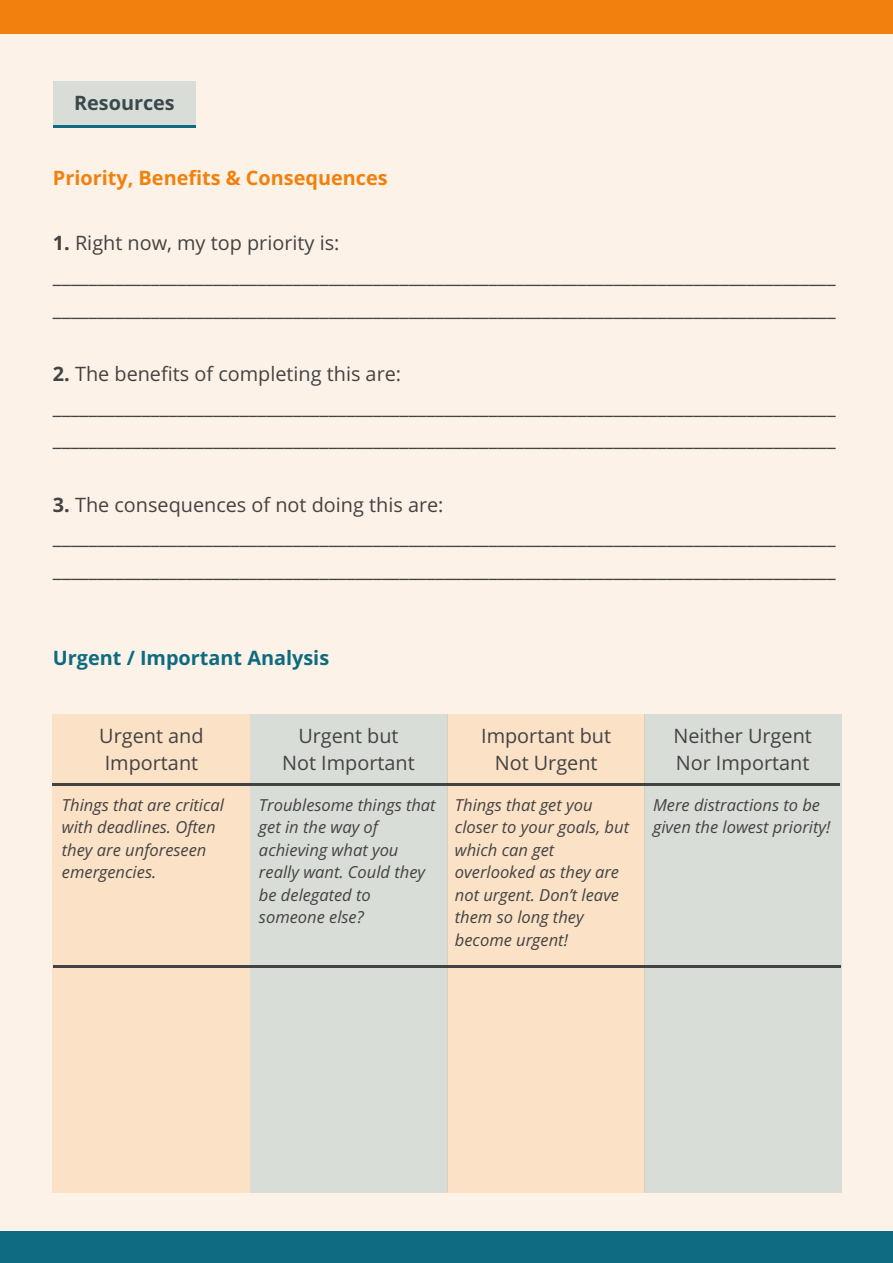
<style>
.page{position:relative;width:893px;height:1263px;background:#fdf2e7}
.page>*{position:absolute;margin:0;border:0;box-sizing:border-box;transform-origin:0 0}
.t1{font:19.8px/32.7px "Open Sans";color:#434343}
.t2{font:700 19.8px "Open Sans";color:#f2800d}
.t3{font:700 19.8px "Open Sans";color:#0e6b81}
.t4{font:700 19.8px "Open Sans";color:#434343}
.t5{font:italic 16.5px/22.5px "Open Sans";color:#434343}
.s1{font-weight:700}
</style>
<div class="page">
<div style="left:0;top:0;width:893px;height:34px;background:#f2800d"></div>
<div style="left:0;top:1231px;width:893px;height:32px;background:#0e6b81"></div>
<svg style="left:53px;top:125px;width:11px;height:2px"></svg>
<svg style="left:184px;top:125px;width:11px;height:2px"></svg>
<hr style="left:64px;top:125px;width:80px;height:2px;background:#0e6b81">
<hr style="left:144px;top:125px;width:40px;height:2px;background:#0e6b81">
<div style="left:53px;top:81px;width:143px;height:44px;background:#d9ddd7"></div>
<div style="left:53px;top:714px;width:197px;height:478px;background:#fbe1c6"></div>
<div style="left:250px;top:714px;width:197px;height:478px;background:#d9ddd7"></div>
<div style="left:447px;top:714px;width:197px;height:478px;background:#fbe1c6"></div>
<div style="left:644px;top:714px;width:197px;height:478px;background:#d9ddd7"></div>
<svg style="left:52px;top:784px;width:12px;height:2px"></svg>
<svg style="left:828px;top:784px;width:11px;height:2px"></svg>
<hr style="left:64px;top:784px;width:79px;height:2px;background:#434343">
<hr style="left:143px;top:784px;width:79px;height:2px;background:#434343">
<hr style="left:222px;top:784px;width:80px;height:2px;background:#434343">
<hr style="left:302px;top:784px;width:79px;height:2px;background:#434343">
<hr style="left:381px;top:784px;width:79px;height:2px;background:#434343">
<hr style="left:460px;top:784px;width:80px;height:2px;background:#434343">
<hr style="left:539px;top:784px;width:80px;height:2px;background:#434343">
<hr style="left:619px;top:784px;width:79px;height:2px;background:#434343">
<hr style="left:698px;top:784px;width:80px;height:2px;background:#434343">
<hr style="left:777px;top:784px;width:51px;height:2px;background:#434343">
<svg style="left:54px;top:965px;width:11px;height:2px"></svg>
<svg style="left:829px;top:965px;width:11px;height:2px"></svg>
<hr style="left:65px;top:965px;width:79px;height:2px;background:#434343">
<hr style="left:144px;top:965px;width:80px;height:2px;background:#434343">
<hr style="left:223px;top:965px;width:80px;height:2px;background:#434343">
<hr style="left:303px;top:965px;width:79px;height:2px;background:#434343">
<hr style="left:382px;top:965px;width:80px;height:2px;background:#434343">
<hr style="left:461px;top:965px;width:80px;height:2px;background:#434343">
<hr style="left:541px;top:965px;width:79px;height:2px;background:#434343">
<hr style="left:620px;top:965px;width:79px;height:2px;background:#434343">
<hr style="left:699px;top:965px;width:80px;height:2px;background:#434343">
<hr style="left:779px;top:965px;width:50px;height:2px;background:#434343">
<p class="t4" style="left:74px;top:89px;width:102px">Resources</p>
<p class="t2" style="left:53px;top:164px;width:336px">Priority, Benefits &amp; Consequences</p>
<p class="t1" style="left:53px;top:226px;width:784px"><span class="s1">1.</span> Right now, my top priority is: ________________________________________________________________________________________ ________________________________________________________________________________________</p>
<p class="t1" style="left:53px;top:357px;width:784px"><span class="s1">2.</span> The benefits of completing this are: ________________________________________________________________________________________ ________________________________________________________________________________________</p>
<p class="t1" style="left:53px;top:488px;width:784px"><span class="s1">3.</span> The consequences of not doing this are: ________________________________________________________________________________________ ________________________________________________________________________________________</p>
<p class="t3" style="left:53px;top:644px;width:278px">Urgent / Important Analysis</p>
<p class="t1" style="left:99px;top:722px;width:106px;line-height:27px">Urgent and<br>Important</p>
<p class="t1" style="left:282px;top:722px;width:134px;line-height:27px;text-align:center">Urgent but<br>Not Important</p>
<p class="t1" style="left:481px;top:722px;width:131px;line-height:27px;text-align:center">Important but<br>Not Urgent</p>
<p class="t1" style="left:673px;top:722px;width:140px;line-height:27px">Neither Urgent<br>Nor Important</p>
<p class="t5" style="left:62px;top:793px;width:164px">Things that are critical with deadlines. Often they are unforeseen emergencies.</p>
<p class="t5" style="left:259px;top:793px;width:178px">Troublesome things that get in the way of achieving what you really want. Could they be delegated to someone else?</p>
<p class="t5" style="left:455px;top:793px;width:176px">Things that get you closer to your goals, but which can get overlooked as they are not urgent. Don’t leave them so long they become urgent!</p>
<p class="t5" style="left:653px;top:793px;width:179px">Mere distractions to be given the lowest priority!</p>
</div>
